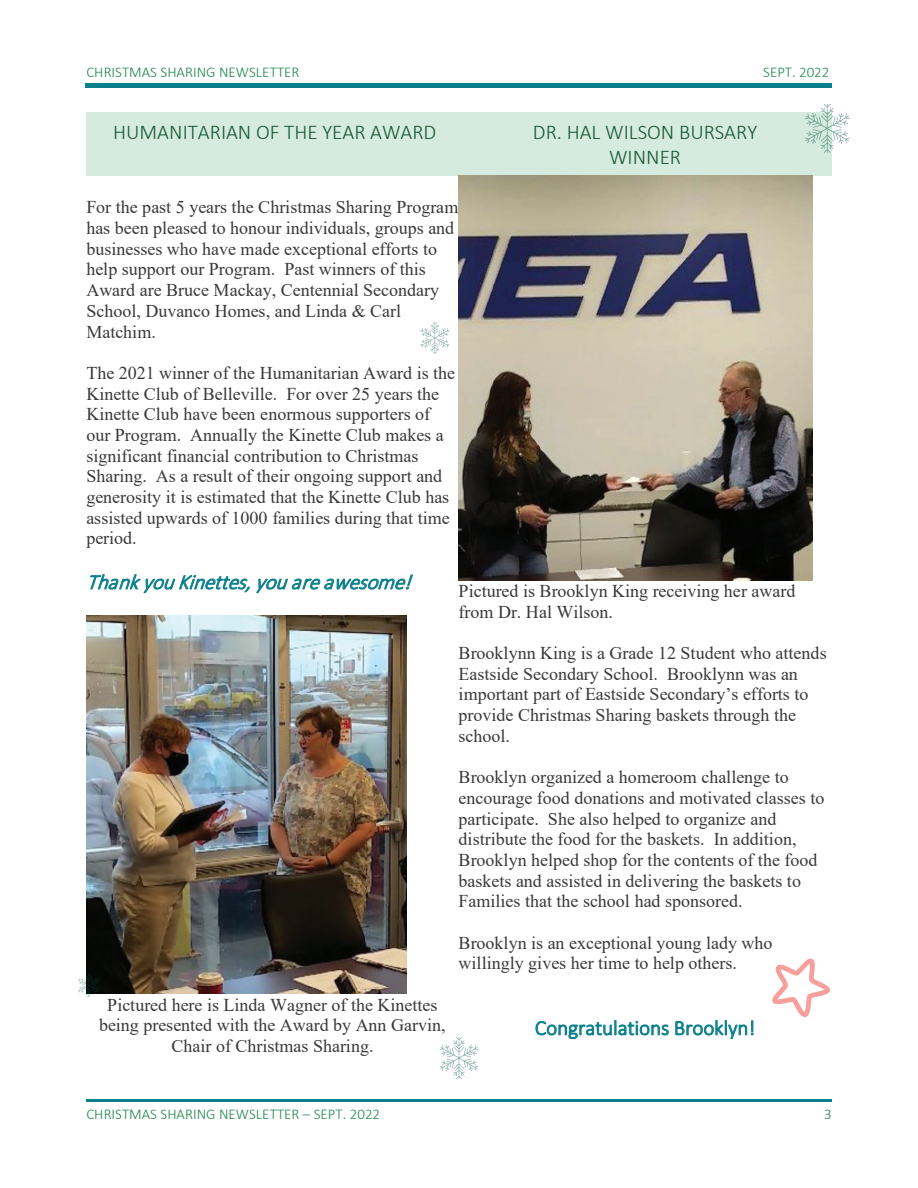
<style>
.page{position:relative;width:918px;height:1188px;background:#fff}
.page>*{position:absolute;margin:0;border:0;box-sizing:border-box;transform-origin:0 0}
.t1{font:300 21px/25.8px "Calibri";color:#195934;text-align:center}
.t2{font:italic 300 21px "Calibri";color:#0b808d}
.t3{font:300 21px "Calibri";color:#0b808d}
.t4{font:18px/20.7px "Times New Roman";color:#3a3838}
.t5{font:300 15px "Calibri";color:#1e864e}
</style>
<div class="page">
<hr style="left:85px;top:84px;width:374px;height:4px;background:#0b808d">
<svg style="left:459px;top:84px;width:3px;height:4px"></svg>
<hr style="left:462px;top:84px;width:370px;height:4px;background:#0b808d">
<hr style="left:86px;top:1099px;width:373px;height:2px;background:#0b808d">
<hr style="left:461px;top:1099px;width:371px;height:2px;background:#0b808d">
<div style="left:86px;top:117px;width:373px;height:27px;background:#d5ebdd"></div>
<div style="left:86px;top:112px;width:373px;height:5px;background:#d5ebdd"></div>
<div style="left:86px;top:144px;width:373px;height:27px;background:#d5ebdd"></div>
<div style="left:86px;top:171px;width:373px;height:5px;background:#d5ebdd"></div>
<div style="left:459px;top:117px;width:373px;height:27px;background:#d5ebdd"></div>
<div style="left:459px;top:112px;width:373px;height:5px;background:#d5ebdd"></div>
<div style="left:459px;top:144px;width:373px;height:27px;background:#d5ebdd"></div>
<div style="left:459px;top:171px;width:373px;height:5px;background:#d5ebdd"></div>
<img style="left:86px;top:615px;width:321px;height:379px">
<img style="left:459px;top:176px;width:354px;height:404px">
<svg style="left:420px;top:322px;width:30px;height:32px"></svg>
<svg style="left:78px;top:974px;width:22px;height:23px"></svg>
<svg style="left:440px;top:1037px;width:38px;height:42px"></svg>
<svg style="left:805px;top:104px;width:45px;height:49px"></svg>
<svg style="left:772px;top:958px;width:58px;height:60px"></svg>
<p class="t5" style="left:86px;top:62px;width:215px">CHRISTMAS SHARING NEWSLETTER</p>
<p class="t5" style="left:763px;top:62px;width:68px">SEPT. 2022</p>
<p class="t1" style="left:113px;top:119px;width:325px">HUMANITARIAN OF THE YEAR AWARD</p>
<p class="t1" style="left:533px;top:119px;width:226px">DR. HAL WILSON BURSARY<br>WINNER</p>
<p class="t4" style="left:86px;top:196px;width:374px">For the past 5 years the Christmas Sharing Program has been pleased to honour individuals, groups and businesses who have made exceptional efforts to help support our Program. Past winners of this Award are Bruce Mackay, Centennial Secondary School, Duvanco Homes, and Linda &amp; Carl Matchim.</p>
<p class="t4" style="left:86px;top:362px;width:370px">The 2021 winner of the Humanitarian Award is the Kinette Club of Belleville. For over 25 years the Kinette Club have been enormous supporters of our Program. Annually the Kinette Club makes a significant financial contribution to Christmas Sharing. As a result of their ongoing support and generosity it is estimated that the Kinette Club has assisted upwards of 1000 families during that time period.</p>
<p class="t2" style="left:86px;top:569px;width:334px">ThankyouKinettes,youareawesome!</p>
<p class="t4" style="left:459px;top:580px;width:338px">Pictured is Brooklyn King receiving her award from Dr. Hal Wilson.</p>
<p class="t4" style="left:459px;top:642px;width:370px">Brooklynn King is a Grade 12 Student who attends Eastside Secondary School. Brooklynn was an important part of Eastside Secondary’s efforts to provide Christmas Sharing baskets through the school.</p>
<p class="t4" style="left:459px;top:766px;width:367px">Brooklyn organized a homeroom challenge to encourage food donations and motivated classes to participate. She also helped to organize and distribute the food for the baskets. In addition, Brooklyn helped shop for the contents of the food baskets and assisted in delivering the baskets to Families that the school had sponsored.</p>
<p class="t4" style="left:459px;top:932px;width:315px">Brooklyn is an exceptional young lady who willingly gives her time to help others.</p>
<p class="t4" style="left:99px;top:994px;width:348px;text-align:center">Pictured here is Linda Wagner of the Kinettes being presented with the Award by Ann Garvin,<br>Chair of Christmas Sharing.</p>
<p class="t3" style="left:535px;top:1015px;width:222px">Congratulations Brooklyn!</p>
<p class="t5" style="left:86px;top:1105px;width:295px">CHRISTMAS SHARING NEWSLETTER – SEPT. 2022</p>
<p class="t5" style="left:824px;top:1105px;width:9px">3</p>
</div>
